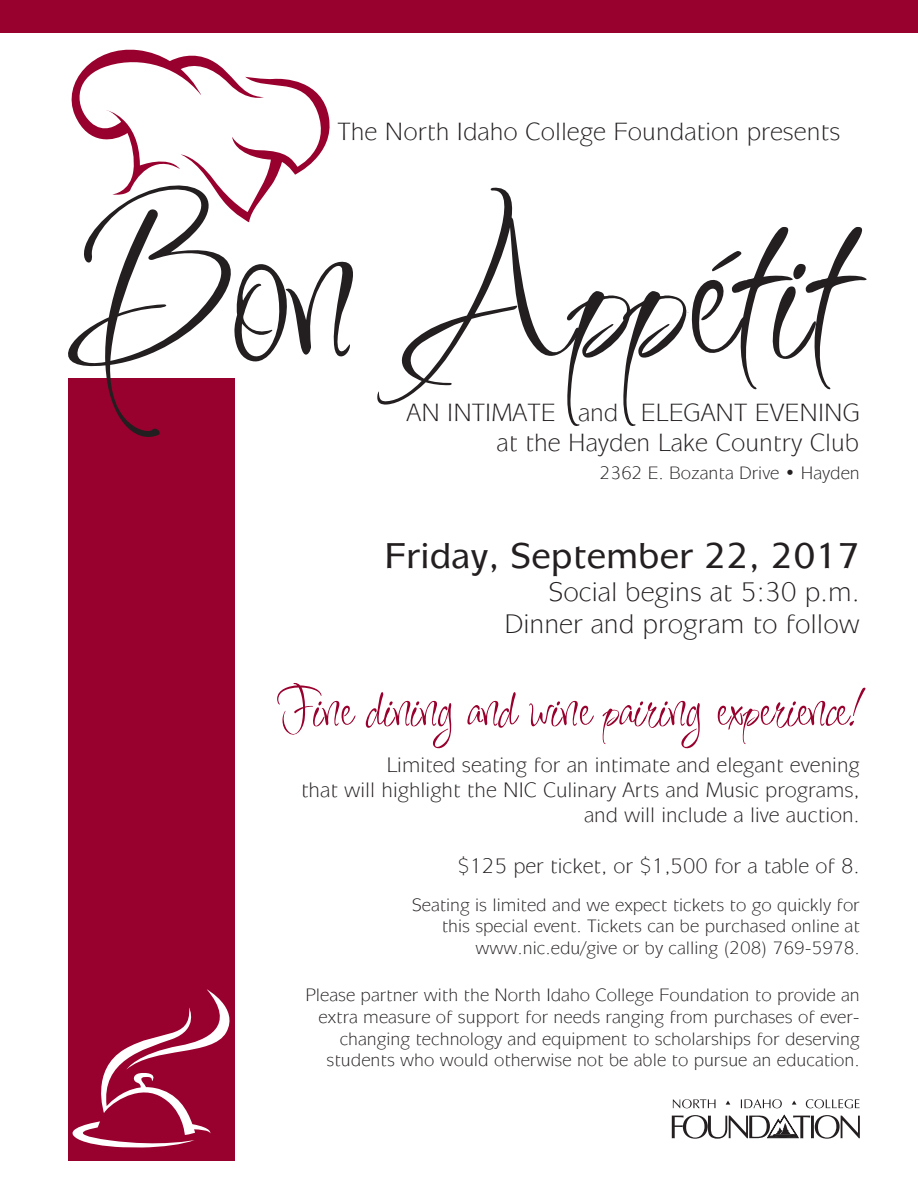
<style>
.page{position:relative;width:918px;height:1188px;background:#fff}
.page>*{position:absolute;margin:0;border:0;box-sizing:border-box;transform-origin:0 0}
.t1{font:58.5px "Inspiration ROB";color:#98012d}
.t2{font:500 36px "Mixage IT Cby BT";color:#231f20}
.t3{font:27px "Mixage IT Cby BT";color:#231f20}
.t4{font:25.05px "Mixage IT Cby BT";color:#231f20}
.t5{font:21px/25.2px "Mixage IT Cby BT";color:#231f20;text-align:right}
.t6{font:18px/21.6px "Mixage IT Cby BT";color:#231f20;text-align:right}
</style>
<div class="page">
<div style="left:68px;top:378px;width:166px;height:783px;background:#98012d"></div>
<div style="left:0;top:0;width:918px;height:32px;background:#98012d"></div>
<svg style="left:71px;top:49px;width:259px;height:173px"></svg>
<svg style="left:68px;top:166px;width:180px;height:279px"></svg>
<svg style="left:234px;top:259px;width:119px;height:107px"></svg>
<svg style="left:377px;top:187px;width:190px;height:218px"></svg>
<svg style="left:567px;top:227px;width:300px;height:199px"></svg>
<svg style="left:72px;top:989px;width:163px;height:159px"></svg>
<svg style="left:672px;top:1114px;width:188px;height:25px"></svg>
<svg style="left:673px;top:1099px;width:43px;height:9px"></svg>
<svg style="left:741px;top:1099px;width:41px;height:9px"></svg>
<svg style="left:806px;top:1099px;width:54px;height:9px"></svg>
<svg style="left:726px;top:1101px;width:4px;height:4px"></svg>
<svg style="left:792px;top:1101px;width:4px;height:4px"></svg>
<p class="t4" style="left:337px;top:116px;width:505px">The North Idaho College Foundation presents</p>
<p class="t4" style="left:407px;top:397px;width:455px">AN INTIMATE and ELEGANT EVENING</p>
<p class="t4" style="left:497px;top:427px;width:364px">at the Hayden Lake Country Club</p>
<p class="t6" style="left:600px;top:462px;width:262px">2362 E. Bozanta Drive • Hayden</p>
<p class="t2" style="left:385px;top:534px;width:477px">Friday, September 22, 2017</p>
<p class="t3" style="left:549px;top:575px;width:312px">Social begins at 5:30 p.m.</p>
<p class="t3" style="left:504px;top:608px;width:357px">Dinner and program to follow</p>
<p class="t1" style="left:278px;top:672px;width:584px">Fine dining and wine pairing experience!</p>
<p class="t5" style="left:301px;top:752px;width:560px">Limited seating for an intimate and elegant evening<br>that will highlight the NIC Culinary Arts and Music programs, and will include a live auction.</p>
<p class="t5" style="left:457px;top:853px;width:404px">$125 per ticket, or $1,500 for a table of 8.</p>
<p class="t6" style="left:412px;top:894px;width:449px">Seating is limited and we expect tickets to go quickly for this special event. Tickets can be purchased online at www.nic.edu/give or by calling (208) 769-5978.</p>
<p class="t6" style="left:306px;top:984px;width:556px">Please partner with the North Idaho College Foundation to provide an extra measure of support for needs ranging from purchases of ever&shy;changing technology and equipment to scholarships for deserving students who would otherwise not be able to pursue an education.</p>
</div>
